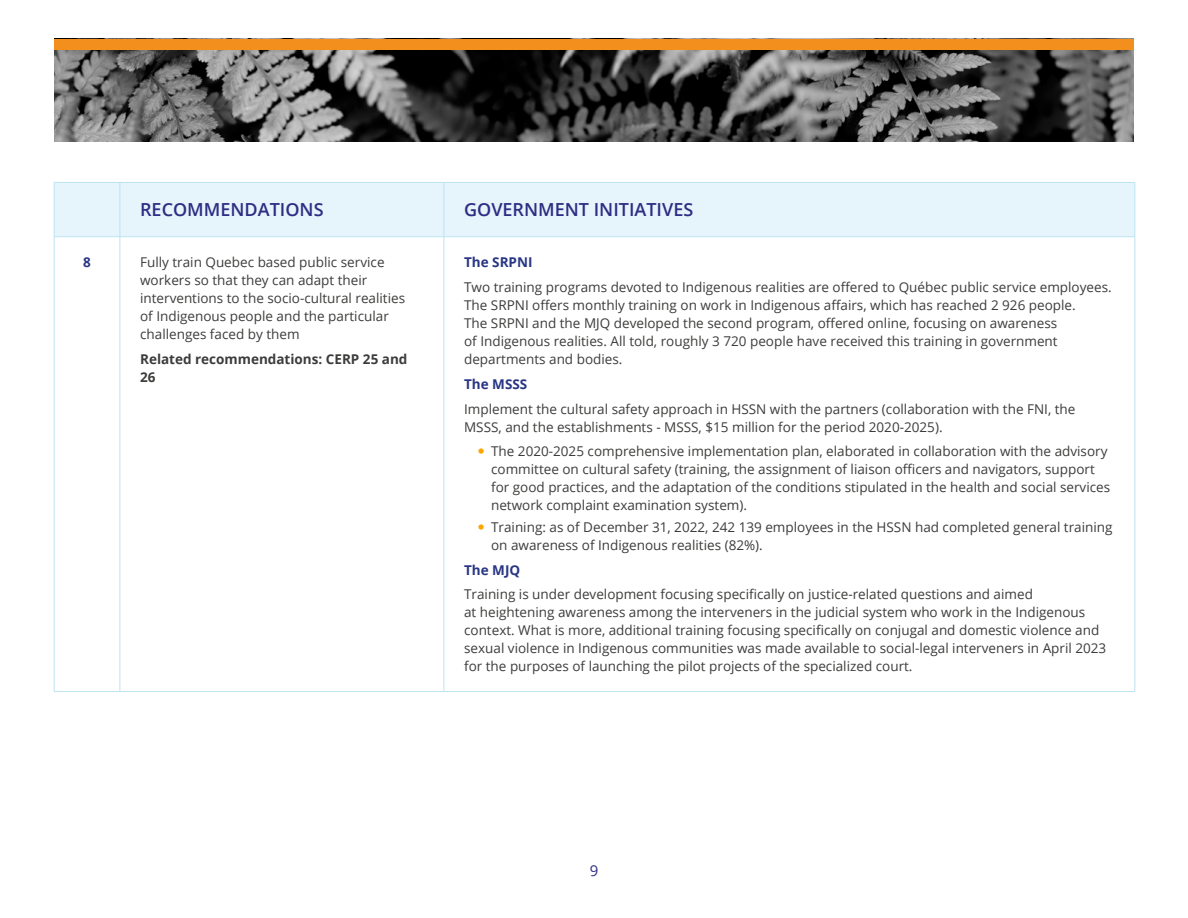
<style>
.page{position:relative;width:1188px;height:918px;background:#fff}
.page>*{position:absolute;margin:0;border:0;box-sizing:border-box;transform-origin:0 0}
.TH{font:600 18px "Open Sans";color:#2d2e83}
.t1{font:15px "Open Sans";color:#2d2e83}
.t2{font:13.5px/18px "Open Sans";color:#3c3c3b}
.t3{font:700 13.5px/18px "Open Sans";color:#3c3c3b}
.Sous-titre_bold_bleu{font:700 13.5px "Open Sans";color:#283583}
.Chiffres{font:700 13.5px "Open Sans";color:#283583}
</style>
<div class="page">
<img style="left:54px;top:50px;width:1080px;height:91px">
<div style="left:54px;top:39px;width:1080px;height:11px;background:#f38f1c"></div>
<div style="left:55px;top:183px;width:1080px;height:53px;background:#e6f4fb"></div>
<hr style="left:54px;top:182px;width:66px;height:1px;background:#bde3f2">
<hr style="left:54px;top:183px;width:1px;height:54px;background:#bde3f2">
<hr style="left:120px;top:182px;width:324px;height:1px;background:#bde3f2">
<hr style="left:120px;top:183px;width:1px;height:54px;background:#bde3f2">
<hr style="left:444px;top:182px;width:691px;height:1px;background:#bde3f2">
<hr style="left:444px;top:183px;width:1px;height:54px;background:#bde3f2">
<hr style="left:1135px;top:183px;width:1px;height:54px;background:#bde3f2">
<hr style="left:54px;top:236px;width:66px;height:1px;background:#bde3f2">
<hr style="left:54px;top:237px;width:1px;height:454px;background:#bde3f2">
<hr style="left:120px;top:236px;width:324px;height:1px;background:#bde3f2">
<hr style="left:120px;top:237px;width:1px;height:454px;background:#bde3f2">
<hr style="left:444px;top:236px;width:691px;height:1px;background:#bde3f2">
<hr style="left:444px;top:237px;width:1px;height:454px;background:#bde3f2">
<hr style="left:1135px;top:237px;width:1px;height:454px;background:#bde3f2">
<hr style="left:54px;top:691px;width:66px;height:1px;background:#bde3f2">
<hr style="left:120px;top:691px;width:324px;height:1px;background:#bde3f2">
<hr style="left:444px;top:691px;width:691px;height:1px;background:#bde3f2">
<p class="TH" style="left:140px;top:198px;width:185px">RECOMMENDATIONS</p>
<p class="TH" style="left:464px;top:198px;width:231px">GOVERNMENT INITIATIVES</p>
<p class="Chiffres" style="left:83px;top:253px;width:9px">8</p>
<p class="t2" style="left:140px;top:253px;width:266px">Fully train Quebec based public service workers so that they can adapt their interventions to the socio-cultural realities of Indigenous people and the particular challenges faced by them</p>
<p class="t3" style="left:140px;top:350px;width:269px">Related recommendations: CERP 25 and<br>26</p>
<p class="Sous-titre_bold_bleu" style="left:464px;top:253px;width:70px">The SRPNI</p>
<p class="t2" style="left:464px;top:278px;width:649px">Two training programs devoted to Indigenous realities are offered to Québec public service employees.<br>The SRPNI offers monthly training on work in Indigenous affairs, which has reached 2 926 people.<br>The SRPNI and the MJQ developed the second program, offered online, focusing on awareness<br>of Indigenous realities. All told, roughly 3 720 people have received this training in government departments and bodies.</p>
<p class="Sous-titre_bold_bleu" style="left:464px;top:374px;width:65px">The MSSS</p>
<p class="t2" style="left:464px;top:399px;width:613px">Implement the cultural safety approach in HSSN with the partners (collaboration with the FNI, the<br>MSSS, and the establishments - MSSS, $15 million for the period 2020‑2025).</p>
<p class="t2" style="left:491px;top:442px;width:621px">The 2020‑2025 comprehensive implementation plan, elaborated in collaboration with the advisory committee on cultural safety (training, the assignment of liaison officers and navigators, support for good practices, and the adaptation of the conditions stipulated in the health and social services network complaint examination system).</p>
<p class="t2" style="left:491px;top:518px;width:623px">Training: as of December 31, 2022, 242 139 employees in the HSSN had completed general training on awareness of Indigenous realities (82%).</p>
<p class="Sous-titre_bold_bleu" style="left:464px;top:560px;width:58px">The MJQ</p>
<p class="t2" style="left:464px;top:585px;width:644px">Training is under development focusing specifically on justice-related questions and aimed<br>at heightening awareness among the interveners in the judicial system who work in the Indigenous context. What is more, additional training focusing specifically on conjugal and domestic violence and sexual violence in Indigenous communities was made available to social-legal interveners in April 2023 for the purposes of launching the pilot projects of the specialized court.</p>
<p class="t1" style="left:590px;top:860px;width:10px">9</p>
</div>
